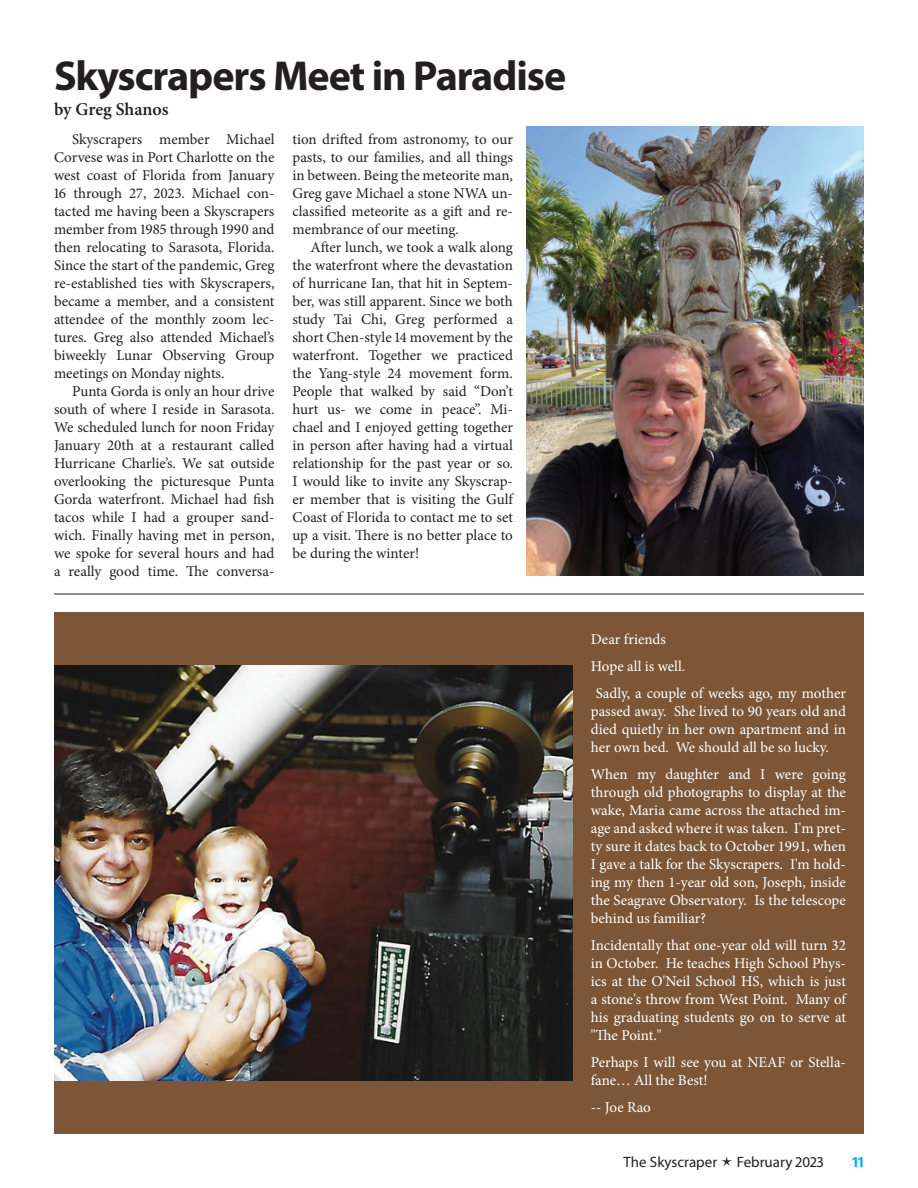
<style>
.page{position:relative;width:918px;height:1188px;background:#fff}
.page>*{position:absolute;margin:0;border:0;box-sizing:border-box;transform-origin:0 0}
.t1{font:700 42px "Myriad Pro";letter-spacing:-.025em;color:#231f20}
.Author{font:600 18px "Minion Pro";letter-spacing:-.005em;color:#231f20}
.body{font:15px/18px "Minion Pro";letter-spacing:-.005em;color:#231f20;text-align:justify}
.t2{font:15px/18px "Minion Pro";color:#fff;text-align:justify}
.t3{font:15px "Myriad Pro";color:#231f20}
.t4{font:700 15px "Myriad Pro";color:#00aeef}
</style>
<div class="page">
<div style="left:54px;top:612px;width:810px;height:522px;background:#7c5637"></div>
<img style="left:527px;top:126px;width:337px;height:450px">
<img style="left:54px;top:666px;width:519px;height:414px">
<hr style="left:54px;top:594px;width:810px;height:1px;background:#231f20">
<p class="t1" style="left:54px;top:48px;width:514px">Skyscrapers Meet in Paradise</p>
<p class="Author" style="left:54px;top:96px;width:116px">by Greg Shanos</p>
<p class="body" style="left:54px;top:130px;width:222px;text-indent:18px">Skyscrapers member Michael Corvese was in Port Charlotte on the west coast of Florida from January 16 through 27, 2023. Michael con&shy;tacted me having been a Skyscrapers member from 1985 through 1990 and then relocating to Sarasota, Florida.<br>Since the start of the pandemic, Greg re-established ties with Skyscrapers, became a member, and a consistent attendee of the monthly zoom lec&shy;tures. Greg also attended Michael’s biweekly Lunar Observing Group meetings on Monday nights.</p>
<p class="body" style="left:54px;top:382px;width:222px;text-indent:18px">Punta Gorda is only an hour drive south of where I reside in Sarasota.<br>We scheduled lunch for noon Friday January 20th at a restaurant called Hurricane Charlie’s. We sat outside overlooking the picturesque Punta Gorda waterfront. Michael had fish tacos while I had a grouper sand&shy;wich. Finally having met in person, we spoke for several hours and had a really good time. The conversa-</p>
<p class="body" style="left:292px;top:130px;width:222px">tion drifted from astronomy, to our pasts, to our families, and all things in between. Being the meteorite man, Greg gave Michael a stone NWA un&shy;classified meteorite as a gift and re&shy;membrance of our meeting.</p>
<p class="body" style="left:292px;top:238px;width:222px;text-indent:18px">After lunch, we took a walk along the waterfront where the devastation of hurricane Ian, that hit in Septem&shy;ber, was still apparent. Since we both study Tai Chi, Greg performed a short Chen-style 14 movement by the waterfront. Together we practiced the Yang-style 24 movement form.<br>People that walked by said “Don’t hurt us- we come in peace”. Mi&shy;chael and I enjoyed getting together in person after having had a virtual relationship for the past year or so.<br>I would like to invite any Skyscrap&shy;er member that is visiting the Gulf Coast of Florida to contact me to set up a visit. There is no better place to be during the winter!</p>
<p class="t2" style="left:591px;top:631px;width:77px">Dear friends</p>
<p class="t2" style="left:591px;top:658px;width:96px">Hope all is well.</p>
<p class="t2" style="left:591px;top:685px;width:257px;text-indent:5px">Sadly, a couple of weeks ago, my mother passed away. She lived to 90 years old and died quietly in her own apartment and in her own bed. We should all be so lucky.</p>
<p class="t2" style="left:591px;top:766px;width:257px">When my daughter and I were going through old photographs to display at the wake, Maria came across the attached im&shy;age and asked where it was taken. I'm pret&shy;ty sure it dates back to October 1991, when I gave a talk for the Skyscrapers. I'm hold&shy;ing my then 1-year old son, Joseph, inside the Seagrave Observatory. Is the telescope behind us familiar?</p>
<p class="t2" style="left:591px;top:937px;width:257px">Incidentally that one-year old will turn 32 in October. He teaches High School Phys&shy;ics at the O'Neil School HS, which is just a stone's throw from West Point. Many of his graduating students go on to serve at "The Point."</p>
<p class="t2" style="left:591px;top:1054px;width:257px">Perhaps I will see you at NEAF or Stella&shy;fane… All the Best!</p>
<p class="t2" style="left:591px;top:1099px;width:62px">-- Joe Rao</p>
<p class="t3" style="left:624px;top:1153px;width:95px">The Skyscraper</p>
<p class="t3" style="left:737px;top:1153px;width:88px">February 2023</p>
<p class="t4" style="left:853px;top:1152px;width:13px">11</p>
</div>
